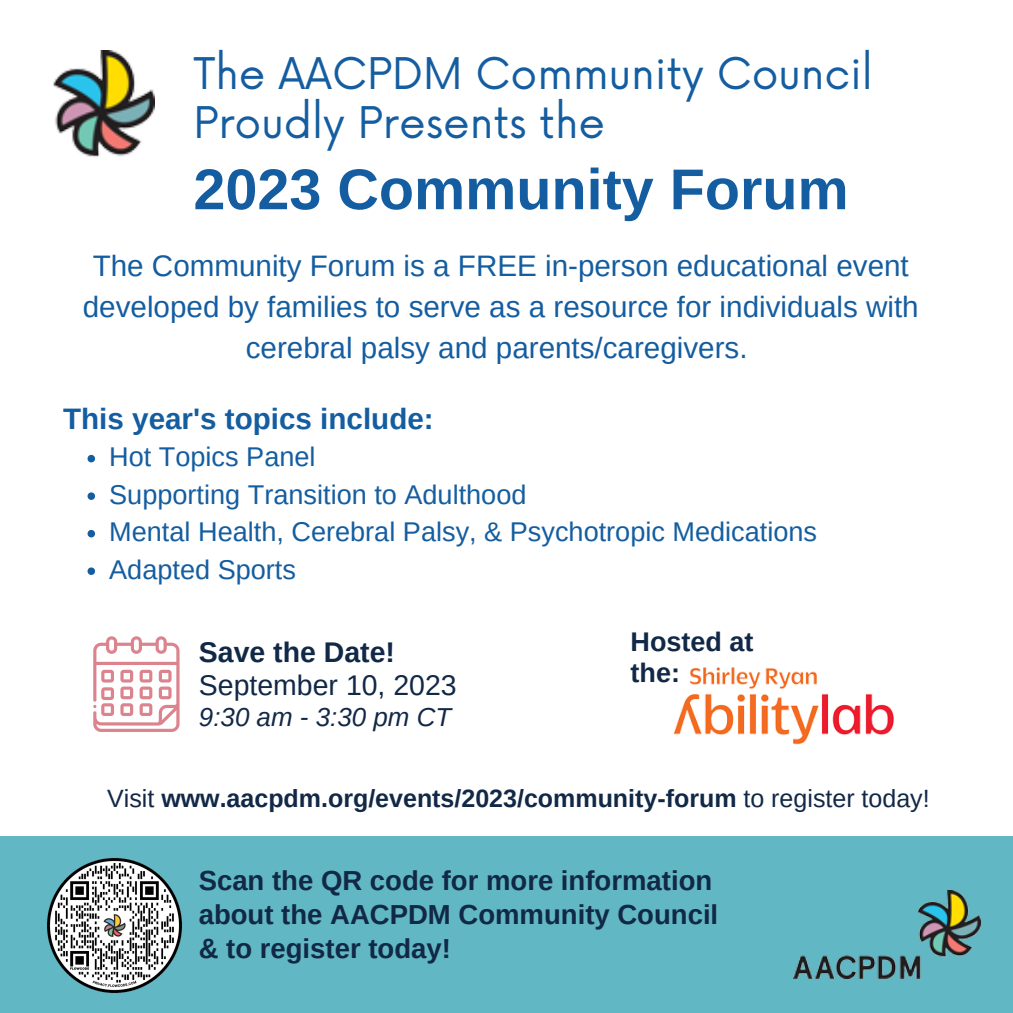
<style>
.page{position:relative;width:1013px;height:1013px;background:#fff}
.page>*{position:absolute;margin:0;border:0;box-sizing:border-box;transform-origin:0 0}
.t1{font:700 57.5px "Arimo";color:#145da0}
.t2{font:42.5px/48.8px "Now";color:#145da0}
.t3{font:29.62px/41.2px "Arimo";color:#145da0;text-align:center}
.t4{font:700 29.62px "Arimo";color:#145da0}
.t5{font:28.38px "Arimo";color:#112846}
.t6{font:700 28.38px "Arimo";color:#112846}
.t7{font:700 27.5px/33.8px "Arimo";color:#112846}
.t8{font:27.12px "Arimo";color:#145da0}
.t9{font:700 27px/31px "Arimo";color:#112846}
.t10{font:italic 26px "Arimo";color:#112846}
.t11{font:700 25px "Arimo";color:#112846}
.s1{font-weight:400}
</style>
<div class="page">
<svg style="left:88px;top:455px;width:7px;height:7px"></svg>
<svg style="left:88px;top:492px;width:7px;height:8px"></svg>
<svg style="left:88px;top:530px;width:7px;height:7px"></svg>
<svg style="left:88px;top:567px;width:7px;height:8px"></svg>
<div style="left:0;top:836px;width:1012px;height:176px;background:#61b7c3"></div>
<img style="left:793px;top:890px;width:187px;height:88px">
<img style="left:53px;top:51px;width:101px;height:106px">
<div style="left:32px;top:147px;width:30px;height:30px;background:#fff;border-radius:50%"></div>
<svg style="left:93px;top:636px;width:86px;height:96px"></svg>
<img style="left:673px;top:667px;width:221px;height:78px">
<img style="left:47px;top:858px;width:135px;height:135px">
<p class="t2" style="left:193px;top:52px;width:681px">The AACPDM Community Council<br>Proudly Presents the</p>
<p class="t1" style="left:193px;top:157px;width:656px">2023 Community Forum</p>
<p class="t3" style="left:83px;top:245px;width:837px">The Community Forum is a FREE in-person educational event developed by families to serve as a resource for individuals with cerebral palsy and parents/caregivers.</p>
<p class="t4" style="left:63px;top:402px;width:372px">This year's topics include:</p>
<p class="t8" style="left:109px;top:441px;width:208px">Hot Topics Panel</p>
<p class="t8" style="left:109px;top:479px;width:419px">Supporting Transition to Adulthood</p>
<p class="t8" style="left:109px;top:516px;width:709px">Mental Health, Cerebral Palsy, &amp; Psychotropic Medications</p>
<p class="t8" style="left:109px;top:554px;width:188px">Adapted Sports</p>
<p class="t6" style="left:199px;top:636px;width:197px">Save the Date!</p>
<p class="t5" style="left:199px;top:669px;width:259px">September 10, 2023</p>
<p class="t10" style="left:199px;top:702px;width:254px">9:30 am - 3:30 pm CT</p>
<p class="t9" style="left:630px;top:626px;width:124px">Hosted at the:</p>
<p class="t11" style="left:107px;top:784px;width:824px"><span class="s1">Visit</span> www.aacpdm.org/events/2023/community-forum <span class="s1">to register today!</span></p>
<p class="t7" style="left:199px;top:863px;width:521px">Scan the QR code for more information about the AACPDM Community Council &amp; to register today!</p>
</div>
